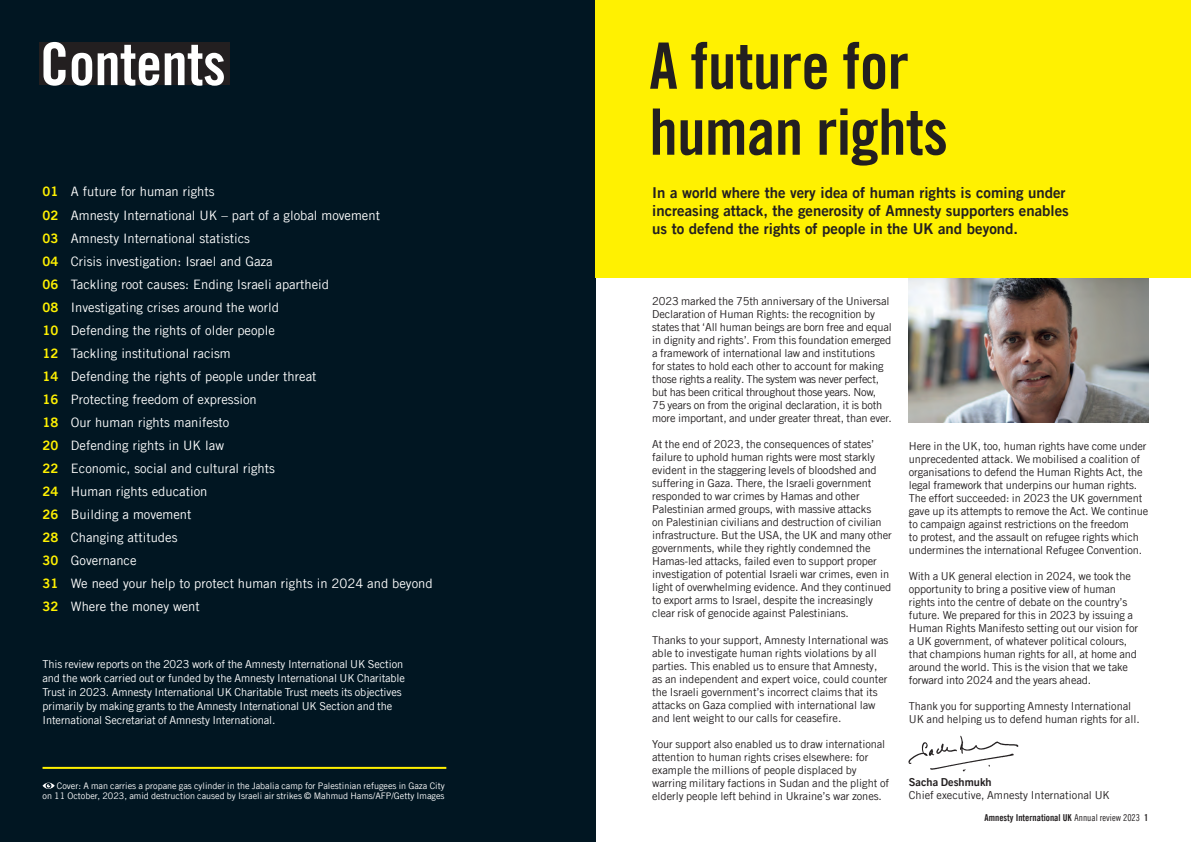
<style>
.page{position:relative;width:1191px;height:842px;background:#fff}
.page>*{position:absolute;margin:0;border:0;box-sizing:border-box;transform-origin:0 0}
.Large_heading{font:64px/66px "Amnesty Trade Gothic Bd Cn 20";letter-spacing:-.01em;color:#231f20}
.Smaller_main_heading{font:59px "Amnesty Trade Gothic Bd Cn 20";letter-spacing:-.01em;color:#fff}
.Standfirst{font:15px/18px "Amnesty Trade Gothic Bd 2";color:#231f20}
.t1{font:13px "Amnesty Trade Gothic";color:#fff}
.BODY_text_Helvetica_no_indent{font:11px/13px "Amnesty Trade Gothic";letter-spacing:-.01em;color:#231f20}
.BODY_text_Helvetica_no_indent-2{font:11px/14px "Amnesty Trade Gothic";letter-spacing:-.01em;color:#fff}
.BODY_text_Helvetica_no_indent-3{font:11px "Amnesty Trade Gothic Bd 2";color:#231f20}
.t2{font:9.5px "Amnesty Trade Gothic Bd Cn 20";color:#231f20}
.BODY_text_Helvetica_no_indent-4{font:9px/10.5px "Amnesty Trade Gothic";color:#fff;text-align:right}
.s1{font-family:"Amnesty Trade Gothic Bd 2";color:#fff101}
.s2{font-family:"Amnesty Trade Gothic Cn 18"}
</style>
<div class="page">
<img style="left:908px;top:735px;width:111px;height:37px">
<img style="left:909px;top:278px;width:239px;height:144px">
<div style="left:0;top:0;width:595px;height:842px;background:#011622"></div>
<div style="left:40px;top:43px;width:190px;height:42px;background:#231f20"></div>
<div style="left:595px;top:0;width:596px;height:278px;background:#fff101"></div>
<svg style="left:43px;top:782px;width:12px;height:7px"></svg>
<hr style="left:43px;top:767px;width:403px;height:2px;background:#fff101">
<p class="Large_heading" style="left:649px;top:32px;width:300px">A future for human rights</p>
<p class="Standfirst" style="left:652px;top:183px;width:418px">In a world where the very idea of human rights is coming under increasing attack, the generosity of Amnesty supporters enables us to defend the rights of people in the UK and beyond.</p>
<p class="Smaller_main_heading" style="left:40px;top:28px;width:187px">Contents</p>
<p class="t1" style="left:43px;top:184px;width:174px"><span class="s1">01</span> A future for human rights</p>
<p class="t1" style="left:43px;top:207px;width:339px"><span class="s1">02</span> Amnesty International UK – part of a global movement</p>
<p class="t1" style="left:43px;top:230px;width:209px"><span class="s1">03</span> Amnesty International statistics</p>
<p class="t1" style="left:43px;top:253px;width:232px"><span class="s1">04</span> Crisis investigation: Israel and Gaza</p>
<p class="t1" style="left:43px;top:276px;width:288px"><span class="s1">06</span> Tackling root causes: Ending Israeli apartheid</p>
<p class="t1" style="left:43px;top:299px;width:238px"><span class="s1">08</span> Investigating crises around the world</p>
<p class="t1" style="left:43px;top:322px;width:234px"><span class="s1">10</span> Defending the rights of older people</p>
<p class="t1" style="left:43px;top:345px;width:190px"><span class="s1">12</span> Tackling institutional racism</p>
<p class="t1" style="left:43px;top:368px;width:275px"><span class="s1">14</span> Defending the rights of people under threat</p>
<p class="t1" style="left:43px;top:391px;width:216px"><span class="s1">16</span> Protecting freedom of expression</p>
<p class="t1" style="left:43px;top:414px;width:188px"><span class="s1">18</span> Our human rights manifesto</p>
<p class="t1" style="left:43px;top:437px;width:183px"><span class="s1">20</span> Defending rights in UK law</p>
<p class="t1" style="left:43px;top:460px;width:234px"><span class="s1">22</span> Economic, social and cultural rights</p>
<p class="t1" style="left:43px;top:483px;width:166px"><span class="s1">24</span> Human rights education</p>
<p class="t1" style="left:43px;top:506px;width:150px"><span class="s1">26</span> Building a movement</p>
<p class="t1" style="left:43px;top:529px;width:136px"><span class="s1">28</span> Changing attitudes</p>
<p class="t1" style="left:43px;top:552px;width:96px"><span class="s1">30</span> Governance</p>
<p class="t1" style="left:43px;top:575px;width:392px"><span class="s1">31</span> We need your help to protect human rights in 2024 and beyond</p>
<p class="t1" style="left:43px;top:598px;width:159px"><span class="s1">32</span> Where the money went</p>
<p class="BODY_text_Helvetica_no_indent" style="left:652px;top:295px;width:241px">2023 marked the 75th anniversary of the Universal Declaration of Human Rights: the recognition by states that ‘All human beings are born free and equal in dignity and rights’. From this foundation emerged a framework of international law and institutions<br>for states to hold each other to account for making those rights a reality. The system was never perfect, but has been critical throughout those years. Now, 75 years on from the original declaration, it is both more important, and under greater threat, than ever.</p>
<p class="BODY_text_Helvetica_no_indent" style="left:652px;top:438px;width:241px">At the end of 2023, the consequences of states’ failure to uphold human rights were most starkly evident in the staggering levels of bloodshed and suffering in Gaza. There, the Israeli government responded to war crimes by Hamas and other Palestinian armed groups, with massive attacks<br>on Palestinian civilians and destruction of civilian infrastructure. But the USA, the UK and many other governments, while they rightly condemned the Hamas-led attacks, failed even to support proper investigation of potential Israeli war crimes, even in light of overwhelming evidence. And they continued to export arms to Israel, despite the increasingly clear risk of genocide against Palestinians.</p>
<p class="BODY_text_Helvetica_no_indent" style="left:652px;top:633px;width:238px">Thanks to your support, Amnesty International was able to investigate human rights violations by all parties. This enabled us to ensure that Amnesty, as an independent and expert voice, could counter the Israeli government’s incorrect claims that its attacks on Gaza complied with international law and lent weight to our calls for ceasefire.</p>
<p class="BODY_text_Helvetica_no_indent" style="left:652px;top:737px;width:238px">Your support also enabled us to draw international attention to human rights crises elsewhere: for example the millions of people displaced by warring military factions in Sudan and the plight of elderly people left behind in Ukraine’s war zones.</p>
<p class="BODY_text_Helvetica_no_indent" style="left:909px;top:440px;width:241px">Here in the UK, too, human rights have come under unprecedented attack. We mobilised a coalition of organisations to defend the Human Rights Act, the legal framework that underpins our human rights.<br>The effort succeeded: in 2023 the UK government gave up its attempts to remove the Act. We continue to campaign against restrictions on the freedom<br>to protest, and the assault on refugee rights which undermines the international Refugee Convention.</p>
<p class="BODY_text_Helvetica_no_indent" style="left:909px;top:570px;width:231px">With a UK general election in 2024, we took the opportunity to bring a positive view of human rights into the centre of debate on the country’s future. We prepared for this in 2023 by issuing a Human Rights Manifesto setting out our vision for a UK government, of whatever political colours, that champions human rights for all, at home and around the world. This is the vision that we take forward into 2024 and the years ahead.</p>
<p class="BODY_text_Helvetica_no_indent" style="left:909px;top:700px;width:232px">Thank you for supporting Amnesty International<br>UK and helping us to defend human rights for all.</p>
<p class="BODY_text_Helvetica_no_indent-2" style="left:43px;top:657px;width:364px">This review reports on the 2023 work of the Amnesty International UK Section and the work carried out or funded by the Amnesty International UK Charitable Trust in 2023. Amnesty International UK Charitable Trust meets its objectives primarily by making grants to the Amnesty International UK Section and the International Secretariat of Amnesty International.</p>
<p class="BODY_text_Helvetica_no_indent-4" style="left:43px;top:780px;width:403px">Cover: A man carries a propane gas cylinder in the Jabalia camp for Palestinian refugees in Gaza City<br>on 11 October, 2023, amid destruction caused by Israeli air strikes © Mahmud Hams/AFP/Getty Images</p>
<p class="BODY_text_Helvetica_no_indent-3" style="left:909px;top:776px;width:84px">Sacha Deshmukh</p>
<p class="BODY_text_Helvetica_no_indent" style="left:909px;top:789px;width:203px">Chief executive, Amnesty International UK</p>
<p class="t2" style="left:984px;top:812px;width:165px">Amnesty International UK <span class="s2">Annual review 2023</span> 1</p>
</div>
